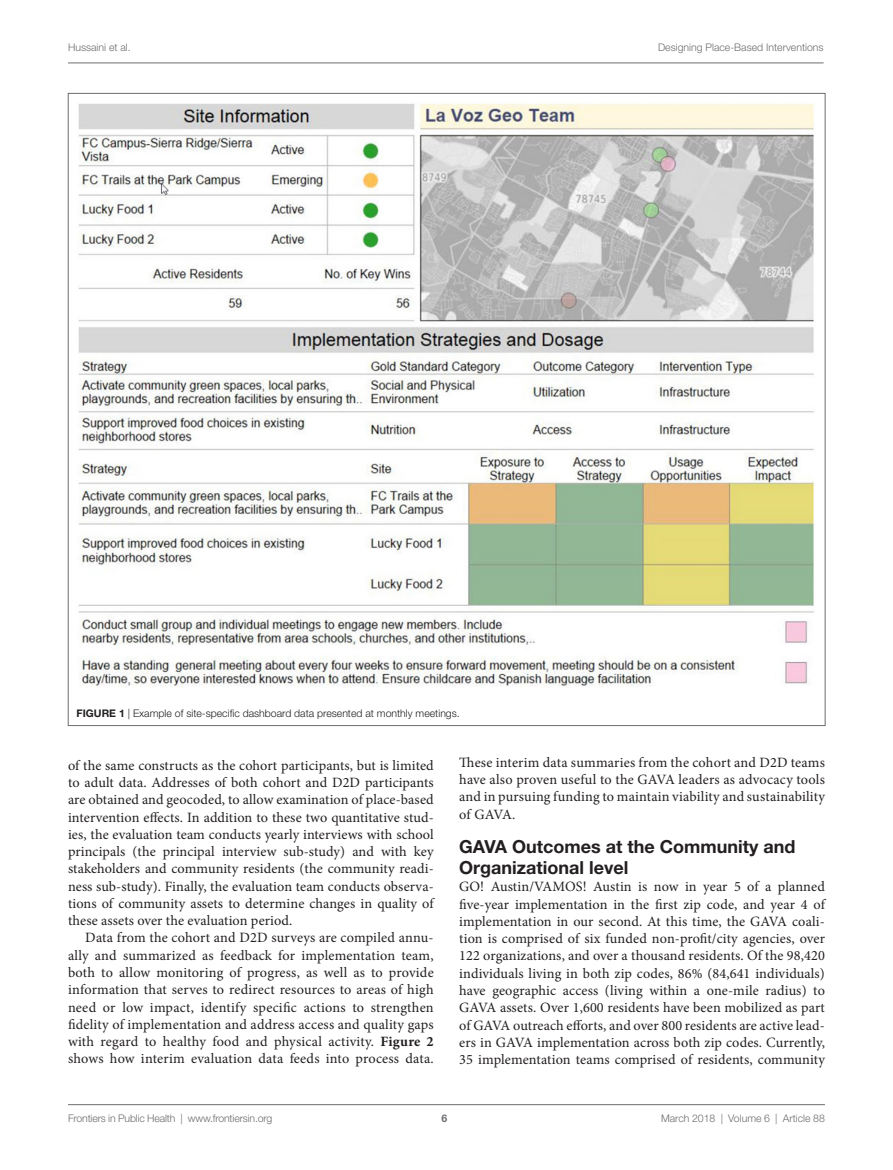
<style>
.page{position:relative;width:893px;height:1170px;background:#fff}
.page>*{position:absolute;margin:0;border:0;box-sizing:border-box;transform-origin:0 0}
.t1{font:700 18px/21px "Helvetica Neue LT Std";color:#231f20}
.t2{font:14.25px/17.2px "Minion Pro";letter-spacing:.01em;color:#231f20;text-align:justify}
.t3{font:300 10.5px "Helvetica Neue LT Std";color:#6c6d70}
.t4{font:300 10.5px "Helvetica Neue LT Std";color:#231f20}
.t5{font:700 10.5px "Helvetica Neue LT Std";color:#6c6d70}
.s1{font-weight:700}
</style>
<div class="page">
<img style="left:78px;top:103px;width:736px;height:584px">
<hr style="left:68px;top:63px;width:756px;height:1px;background:#6c6d70">
<hr style="left:68px;top:1104px;width:757px;height:1px;background:#6c6d70">
<p class="t3" style="left:68px;top:41px;width:64px">Hussaini et al.</p>
<p class="t3" style="left:658px;top:41px;width:167px">Designing place-Based interventions</p>
<p class="t4" style="left:77px;top:707px;width:385px"><span class="s1">Figure 1</span> | Example of site-specific dashboard data presented at monthly meetings.</p>
<p class="t2" style="left:68px;top:756px;width:367px">of the same constructs as the cohort participants, but is limited to adult data. Addresses of both cohort and D2D participants are obtained and geocoded, to allow examination of place-based intervention effects. In addition to these two quantitative stud&shy;ies, the evaluation team conducts yearly interviews with school principals (the principal interview sub-study) and with key stakeholders and community residents (the community readi&shy;ness sub-study). Finally, the evaluation team conducts observa&shy;tions of community assets to determine changes in quality of these assets over the evaluation period.</p>
<p class="t2" style="left:68px;top:929px;width:367px;text-indent:17px">Data from the cohort and D2D surveys are compiled annu&shy;ally and summarized as feedback for implementation team, both to allow monitoring of progress, as well as to provide information that serves to redirect resources to areas of high need or low impact, identify specific actions to strengthen fidelity of implementation and address access and quality gaps with regard to healthy food and physical activity. <span class="s1">Figure 2 </span>shows how interim evaluation data feeds into process data.</p>
<p class="t2" style="left:459px;top:753px;width:367px">These interim data summaries from the cohort and D2D teams have also proven useful to the GAVA leaders as advocacy tools and in pursuing funding to maintain viability and sustainability of GAVA.</p>
<p class="t1" style="left:459px;top:835px;width:27px">GAVA</p>
<p class="t1" style="left:459px;top:835px;width:338px;text-indent:53px">Outcomes at the Community and<br>Organizational level</p>
<p class="t2" style="left:459px;top:878px;width:367px">GO! Austin/VAMOS! Austin is now in year 5 of a planned five-year implementation in the first zip code, and year 4 of implementation in our second. At this time, the GAVA coali&shy;tion is comprised of six funded non-profit/city agencies, over 122 organizations, and over a thousand residents. Of the 98,420 individuals living in both zip codes, 86% (84,641 individuals) have geographic access (living within a one-mile radius) to GAVA assets. Over 1,600 residents have been mobilized as part of GAVA outreach efforts, and over 800 residents are active lead&shy;ers in GAVA implementation across both zip codes. Currently, 35 implementation teams comprised of residents, community</p>
<p class="t3" style="left:68px;top:1111px;width:206px">Frontiers in Public Health | www.frontiersin.org</p>
<p class="t3" style="left:661px;top:1111px;width:165px">March 2018 | Volume 6 | Article 88</p>
<p class="t5" style="left:441px;top:1111px;width:7px">6</p>
</div>
